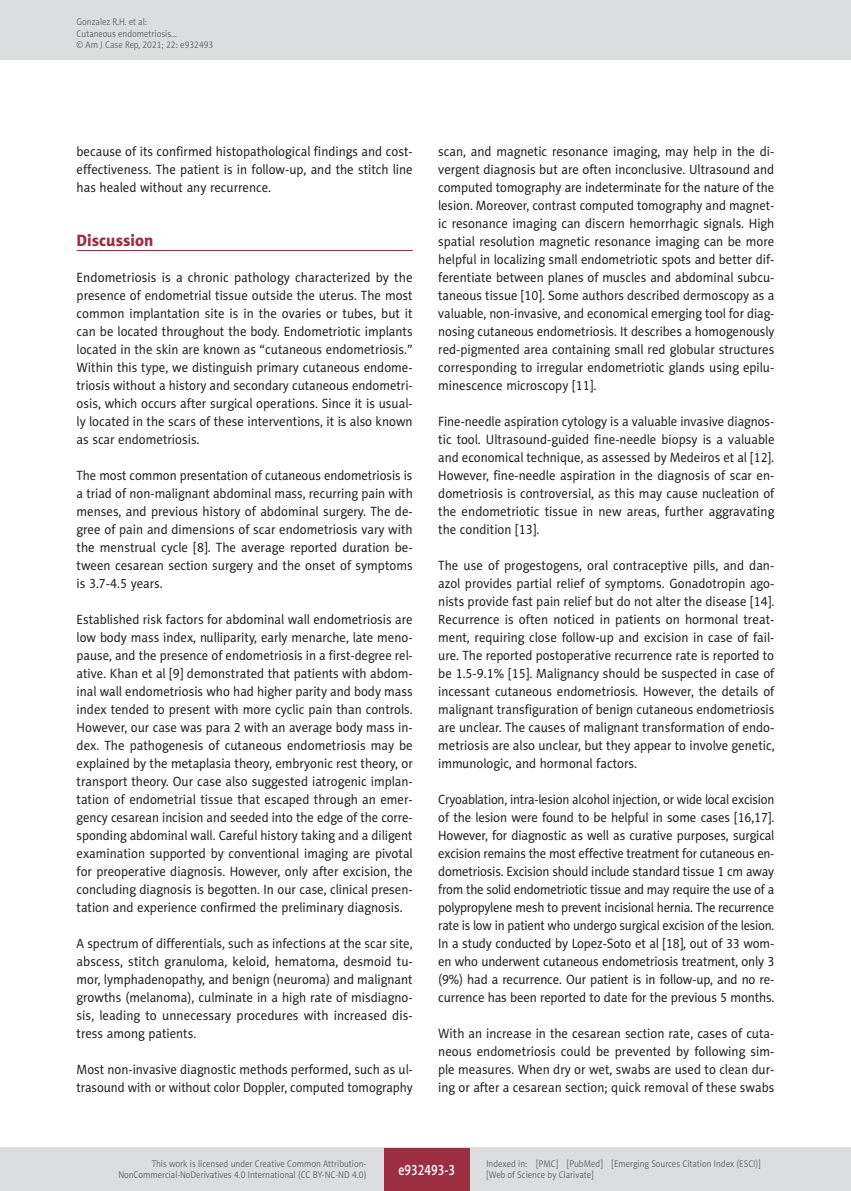
<style>
.page{position:relative;width:851px;height:1191px;background:#fff}
.page>*{position:absolute;margin:0;border:0;box-sizing:border-box;transform-origin:0 0}
.AJCR_Headline_1{font:16.5px "Naomi Sans EFN Heavy";color:#9d2f42}
.AJCR_e-PAGINA{font:15px "Naomi Sans EFN Medium";color:#fff;scale:.8 1}
.AJCR_Body{font:13.5px/18px "Naomi Sans EFN";color:#231f20;text-align:justify;scale:.95 1}
.AJCR_Body-2{font:13.5px/18px "Naomi Sans EFN";color:#231f20;text-align:justify;scale:.94 1}
.AJCR_Body-3{font:13.5px/18px "Naomi Sans EFN";color:#231f20;text-align:justify;scale:.96 1}
.AJCR_pagina_zywa{font:9.75px/11.2px "Naomi Sans EFN Light";color:#57585a;scale:.9 1}
.AJCR_pagina_sygnatur{font:9.75px "Naomi Sans EFN Light";color:#57585a;scale:.9 1}
</style>
<div class="page">
<hr style="left:77px;top:250px;width:335px;height:1px;background:#9d2f42">
<div style="left:0;top:0;width:850px;height:60px;background:#dcdddf"></div>
<div style="left:0;top:1148px;width:850px;height:43px;background:#dcdddf"></div>
<div style="left:384px;top:1147px;width:85px;height:43px;background:#9d2f42"></div>
<p class="AJCR_pagina_zywa" style="left:77px;top:16px;width:113px">Gonzalez R.H. et al:<br>Cutaneous endometriosis…</p>
<p class="AJCR_pagina_sygnatur" style="left:77px;top:39px;width:153px">© Am J Case Rep, 2021; 22: e932493</p>
<p class="AJCR_Body" style="left:77px;top:142px;width:355px">because of its confirmed histopathological findings and cost&shy;effectiveness. The patient is in follow-up, and the stitch line has healed without any recurrence.</p>
<p class="AJCR_Headline_1" style="left:77px;top:230px;width:78px">Discussion</p>
<p class="AJCR_Body-3" style="left:77px;top:268px;width:351px">Endometriosis is a chronic pathology characterized by the presence of endometrial tissue outside the uterus. The most common implantation site is in the ovaries or tubes, but it can be located throughout the body. Endometriotic implants located in the skin are known as “cutaneous endometriosis.” Within this type, we distinguish primary cutaneous endome&shy;triosis without a history and secondary cutaneous endometri&shy;osis, which occurs after surgical operations. Since it is usual&shy;ly located in the scars of these interventions, it is also known as scar endometriosis.</p>
<p class="AJCR_Body-2" style="left:77px;top:466px;width:359px">The most common presentation of cutaneous endometriosis is a triad of non-malignant abdominal mass, recurring pain with menses, and previous history of abdominal surgery. The de&shy;gree of pain and dimensions of scar endometriosis vary with the menstrual cycle [8]. The average reported duration be&shy;tween cesarean section surgery and the onset of symptoms is 3.7-4.5 years.</p>
<p class="AJCR_Body" style="left:77px;top:610px;width:355px">Established risk factors for abdominal wall endometriosis are low body mass index, nulliparity, early menarche, late meno&shy;pause, and the presence of endometriosis in a first-degree rel&shy;ative. Khan et al [9] demonstrated that patients with abdom&shy;inal wall endometriosis who had higher parity and body mass index tended to present with more cyclic pain than controls.<br>However, our case was para 2 with an average body mass in&shy;dex. The pathogenesis of cutaneous endometriosis may be explained by the metaplasia theory, embryonic rest theory, or transport theory. Our case also suggested iatrogenic implan&shy;tation of endometrial tissue that escaped through an emer&shy;gency cesarean incision and seeded into the edge of the corre&shy;sponding abdominal wall. Careful history taking and a diligent examination supported by conventional imaging are pivotal for preoperative diagnosis. However, only after excision, the concluding diagnosis is begotten. In our case, clinical presen&shy;tation and experience confirmed the preliminary diagnosis.</p>
<p class="AJCR_Body" style="left:77px;top:934px;width:355px">A spectrum of differentials, such as infections at the scar site, abscess, stitch granuloma, keloid, hematoma, desmoid tu&shy;mor, lymphadenopathy, and benign (neuroma) and malignant growths (melanoma), culminate in a high rate of misdiagno&shy;sis, leading to unnecessary procedures with increased dis&shy;tress among patients.</p>
<p class="AJCR_Body" style="left:77px;top:1060px;width:355px">Most non-invasive diagnostic methods performed, such as ul&shy;trasound with or without color Doppler, computed tomography</p>
<p class="AJCR_Body" style="left:438px;top:142px;width:355px">scan, and magnetic resonance imaging, may help in the di&shy;vergent diagnosis but are often inconclusive. Ultrasound and computed tomography are indeterminate for the nature of the lesion. Moreover, contrast computed tomography and magnet&shy;ic resonance imaging can discern hemorrhagic signals. High spatial resolution magnetic resonance imaging can be more helpful in localizing small endometriotic spots and better dif&shy;ferentiate between planes of muscles and abdominal subcu&shy;taneous tissue [10]. Some authors described dermoscopy as a valuable, non-invasive, and economical emerging tool for diag&shy;nosing cutaneous endometriosis. It describes a homogenously red-pigmented area containing small red globular structures corresponding to irregular endometriotic glands using epilu&shy;minescence microscopy [11].</p>
<p class="AJCR_Body-2" style="left:438px;top:412px;width:359px">Fine-needle aspiration cytology is a valuable invasive diagnos&shy;tic tool. Ultrasound-guided fine-needle biopsy is a valuable and economical technique, as assessed by Medeiros et al [12].<br>However, fine-needle aspiration in the diagnosis of scar en&shy;dometriosis is controversial, as this may cause nucleation of the endometriotic tissue in new areas, further aggravating the condition [13].</p>
<p class="AJCR_Body" style="left:438px;top:556px;width:355px">The use of progestogens, oral contraceptive pills, and dan&shy;azol provides partial relief of symptoms. Gonadotropin ago&shy;nists provide fast pain relief but do not alter the disease [14].<br>Recurrence is often noticed in patients on hormonal treat&shy;ment, requiring close follow-up and excision in case of fail&shy;ure. The reported postoperative recurrence rate is reported to be 1.5-9.1% [15]. Malignancy should be suspected in case of incessant cutaneous endometriosis. However, the details of malignant transfiguration of benign cutaneous endometriosis are unclear. The causes of malignant transformation of endo&shy;metriosis are also unclear, but they appear to involve genetic, immunologic, and hormonal factors.</p>
<p class="AJCR_Body-2" style="left:438px;top:790px;width:359px">Cryoablation, intra-lesion alcohol injection, or wide local excision of the lesion were found to be helpful in some cases [16,17].<br>However, for diagnostic as well as curative purposes, surgical excision remains the most effective treatment for cutaneous en&shy;dometriosis. Excision should include standard tissue 1 cm away from the solid endometriotic tissue and may require the use of a polypropylene mesh to prevent incisional hernia. The recurrence rate is low in patient who undergo surgical excision of the lesion.<br>In a study conducted by Lopez-Soto et al [18], out of 33 wom&shy;en who underwent cutaneous endometriosis treatment, only 3 (9%) had a recurrence. Our patient is in follow-up, and no re&shy;currence has been reported to date for the previous 5 months.</p>
<p class="AJCR_Body" style="left:438px;top:1024px;width:355px">With an increase in the cesarean section rate, cases of cuta&shy;neous endometriosis could be prevented by following sim&shy;ple measures. When dry or wet, swabs are used to clean dur&shy;ing or after a cesarean section; quick removal of these swabs</p>
<p class="AJCR_pagina_zywa" style="left:118px;top:1158px;width:277px;text-align:right">This work is licensed under Creative Common Attribution-<br>NonCommercial-NoDerivatives 4.0 International (CC BY-NC-ND 4.0)</p>
<p class="AJCR_e-PAGINA" style="left:398px;top:1160px;width:72px">e932493-3</p>
<p class="AJCR_pagina_zywa" style="left:486px;top:1158px;width:306px">Indexed in: [PMC] [PubMed] [Emerging Sources Citation Index (ESCI)] [Web of Science by Clarivate]</p>
</div>
